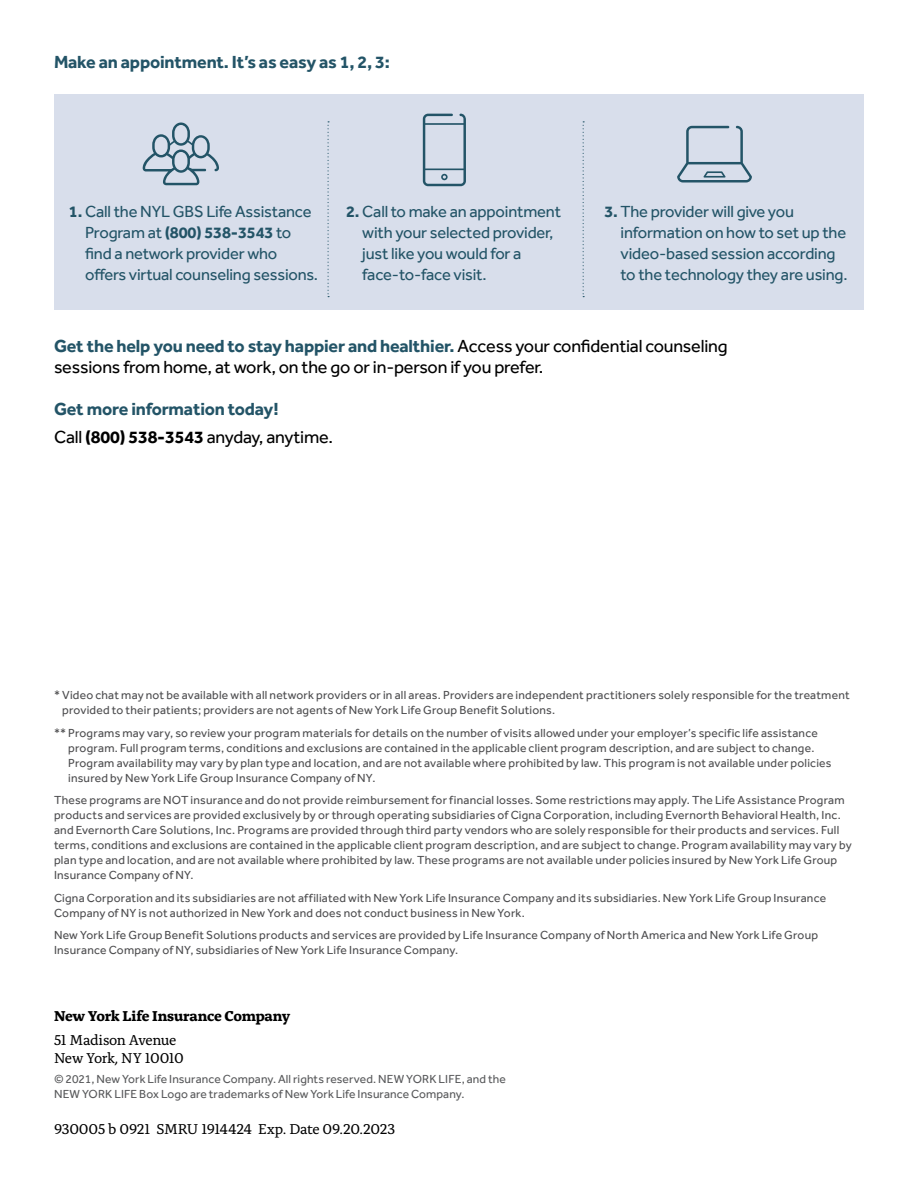
<style>
.page{position:relative;width:918px;height:1188px;background:#fff}
.page>*{position:absolute;margin:0;border:0;box-sizing:border-box;transform-origin:0 0}
.t1{font:18px/21px "Effra Pro";letter-spacing:-.01em;color:#000}
.t2{font:700 18px/27.8px "Effra Pro";letter-spacing:-.01em;color:#235467}
.t3{font:16.5px/21px "Effra Pro";letter-spacing:-.01em;color:#235467}
.t4{font:15px/18px "Alda Pro";letter-spacing:-.025em;color:#000}
.t5{font:700 15px "Alda Pro";letter-spacing:-.02em;color:#000}
.t6{font:12px/15px "Effra Pro";letter-spacing:.02em;color:#4d4d4f}
.t7{font:12px/15px "Effra Pro";letter-spacing:.01em;color:#58595b}
.s1{font-weight:700}
.s2{font-weight:700;color:#235467}
.s3{font-weight:400;color:#000}
.s4{color:#000}
</style>
<div class="page">
<div style="left:54px;top:94px;width:810px;height:216px;background:#d8deeb"></div>
<svg style="left:677px;top:126px;width:75px;height:57px"></svg>
<svg style="left:143px;top:123px;width:76px;height:62px"></svg>
<svg style="left:423px;top:114px;width:43px;height:72px"></svg>
<svg style="left:328px;top:121px;width:1px;height:176px"></svg>
<svg style="left:583px;top:121px;width:1px;height:176px"></svg>
<h1 class="t2" style="left:54px;top:48px;width:337px">Make an appointment. It’s as easy as 1, 2, 3:</h1>
<h2 class="t3" style="left:85px;top:201px;width:234px;text-indent:-16px"><span class="s1">1.</span> Call the NYL GBS Life Assistance<br>Program at <span class="s1">(800) 538-3543</span> to find a network provider who offers virtual counseling sessions.</h2>
<h2 class="t3" style="left:362px;top:201px;width:200px;text-indent:-16px"><span class="s1">2.</span> Call to make an appointment with your selected provider, just like you would for a face-to-face visit.</h2>
<h2 class="t3" style="left:621px;top:201px;width:229px;text-indent:-16px"><span class="s1">3.</span> The provider will give you information on how to set up the video-based session according to the technology they are using.</h2>
<h1 class="t1" style="left:54px;top:335px;width:675px"><span class="s2">Get the help you need to stay happier and healthier.</span> Access your confidential counseling sessions from home, at work, on the go or in-person if you prefer.</h1>
<h1 class="t2" style="left:54px;top:395px;width:281px">Get more information today!<br><span class="s3">Call</span> <span class="s4">(800) 538-3543</span> <span class="s3">anyday, anytime.</span></h1>
<p class="t6" style="left:62px;top:687px;width:789px;text-indent:-8px">* Video chat may not be available with all network providers or in all areas. Providers are independent practitioners solely responsible for the treatment provided to their patients; providers are not agents of New York Life Group Benefit Solutions.</p>
<p class="t6" style="left:68px;top:725px;width:765px;text-indent:-14px">** Programs may vary, so review your program materials for details on the number of visits allowed under your employer’s specific life assistance program. Full program terms, conditions and exclusions are contained in the applicable client program description, and are subject to change.<br>Program availability may vary by plan type and location, and are not available where prohibited by law. This program is not available under policies insured by New York Life Group Insurance Company of NY.</p>
<p class="t6" style="left:54px;top:792px;width:799px">These programs are NOT insurance and do not provide reimbursement for financial losses. Some restrictions may apply. The Life Assistance Program products and services are provided exclusively by or through operating subsidiaries of Cigna Corporation, including Evernorth Behavioral Health, Inc. and Evernorth Care Solutions, Inc. Programs are provided through third party vendors who are solely responsible for their products and services. Full terms, conditions and exclusions are contained in the applicable client program description, and are subject to change. Program availability may vary by plan type and location, and are not available where prohibited by law. These programs are not available under policies insured by New York Life Group Insurance Company of NY.</p>
<p class="t6" style="left:54px;top:890px;width:774px">Cigna Corporation and its subsidiaries are not affiliated with New York Life Insurance Company and its subsidiaries. New York Life Group Insurance<br>Company of NY is not authorized in New York and does not conduct business in New York.</p>
<p class="t6" style="left:54px;top:928px;width:766px">New York Life Group Benefit Solutions products and services are provided by Life Insurance Company of North America and New York Life Group<br>Insurance Company of NY, subsidiaries of New York Life Insurance Company.</p>
<p class="t5" style="left:54px;top:1004px;width:238px">New York Life Insurance Company</p>
<p class="t4" style="left:54px;top:1030px;width:131px">51 Madison Avenue<br>New York, NY 10010</p>
<p class="t7" style="left:54px;top:1072px;width:453px">© 2021, New York Life Insurance Company. All rights reserved. NEW YORK LIFE, and the<br>NEW YORK LIFE Box Logo are trademarks of New York Life Insurance Company.</p>
<p class="t4" style="left:54px;top:1119px;width:343px">930005 b 0921 SMRU 1914424 Exp. Date 09.20.2023</p>
</div>
